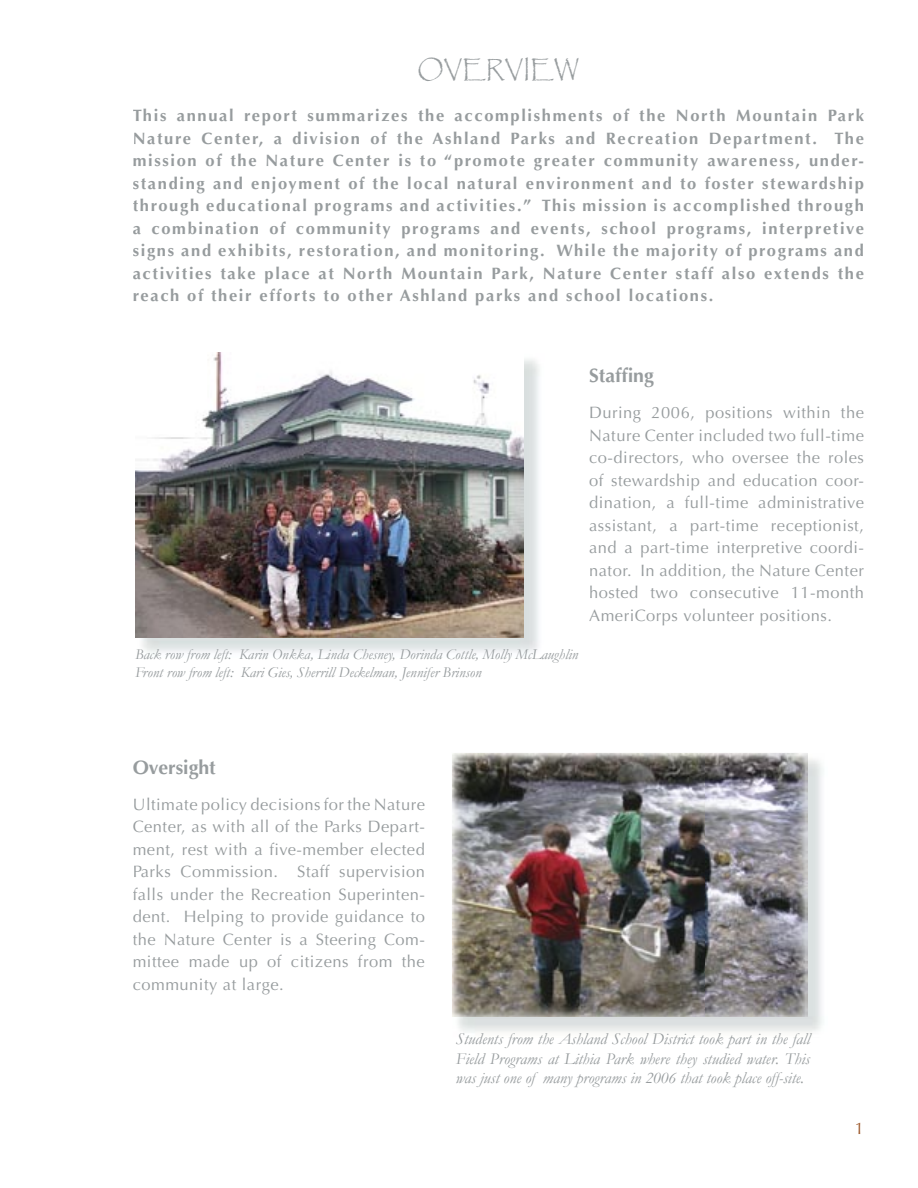
<style>
.page{position:relative;width:918px;height:1188px;background:#fff}
.page>*{position:absolute;margin:0;border:0;box-sizing:border-box;transform-origin:0 0}
.t1{font:24px "Papyrus";color:#979c9e}
.t2{font:700 19.5px "Optima";color:#979c9e}
.t3{font:700 16.5px/22.5px "Optima";letter-spacing:.1em;color:#979c9e;text-align:justify}
.t4{font:16.5px/22.5px "Optima";letter-spacing:.03em;color:#979c9e;text-align:justify}
.t5{font:italic 16.5px/19.8px "Garamond";color:#969b9d;text-align:justify}
.t6{font:16.5px "Optima";color:#9e5b2e}
.t7{font:italic 15px/18px "Garamond";color:#969b9d}
</style>
<div class="page">
<img style="left:458px;top:754px;width:365px;height:279px">
<img style="left:452px;top:753px;width:355px;height:52px">
<img style="left:453px;top:754px;width:354px;height:263px">
<img style="left:137px;top:359px;width:402px;height:294px">
<img style="left:136px;top:352px;width:388px;height:285px">
<h1 class="t1" style="left:417px;top:55px;width:163px">OVERVIEW</h1>
<p class="t3" style="left:133px;top:105px;width:733px">This annual report summarizes the accomplishments of the North Mountain Park Nature Center, a division of the Ashland Parks and Recreation Department. The mission of the Nature Center is to “promote greater community awareness, under&shy;standing and enjoyment of the local natural environment and to foster stewardship through educational programs and activities.” This mission is accomplished through a combination of community programs and events, school programs, interpretive signs and exhibits, restoration, and monitoring. While the majority of programs and activities take place at North Mountain Park, Nature Center staff also extends the reach of their efforts to other Ashland parks and school locations.</p>
<p class="t7" style="left:135px;top:645px;width:445px">Back row from left: Karin Onkka, Linda Chesney, Dorinda Cottle, Molly McLaughlin<br>Front row from left: Kari Gies, Sherrill Deckelman, Jennifer Brinson</p>
<p class="t2" style="left:589px;top:364px;width:66px">Staffing</p>
<p class="t4" style="left:589px;top:402px;width:276px">During 2006, positions within the Nature Center included two full-time co-directors, who oversee the roles of stewardship and education coor&shy;dination, a full-time administrative assistant, a part-time receptionist, and a part-time interpretive coordi&shy;nator. In addition, the Nature Center hosted two consecutive 11-month AmeriCorps volunteer positions.</p>
<p class="t2" style="left:133px;top:756px;width:85px">Oversight</p>
<p class="t4" style="left:133px;top:793px;width:294px">Ultimate policy decisions for the Nature Center, as with all of the Parks Depart&shy;ment, rest with a five-member elected Parks Commission. Staff supervision falls under the Recreation Superinten&shy;dent. Helping to provide guidance to the Nature Center is a Steering Com&shy;mittee made up of citizens from the community at large.</p>
<p class="t5" style="left:456px;top:1028px;width:356px">Students from the Ashland School District took part in the fall Field Programs at Lithia Park where they studied water. This was just one of many programs in 2006 that took place off-site.</p>
<p class="t6" style="left:855px;top:1119px;width:11px">1</p>
</div>
